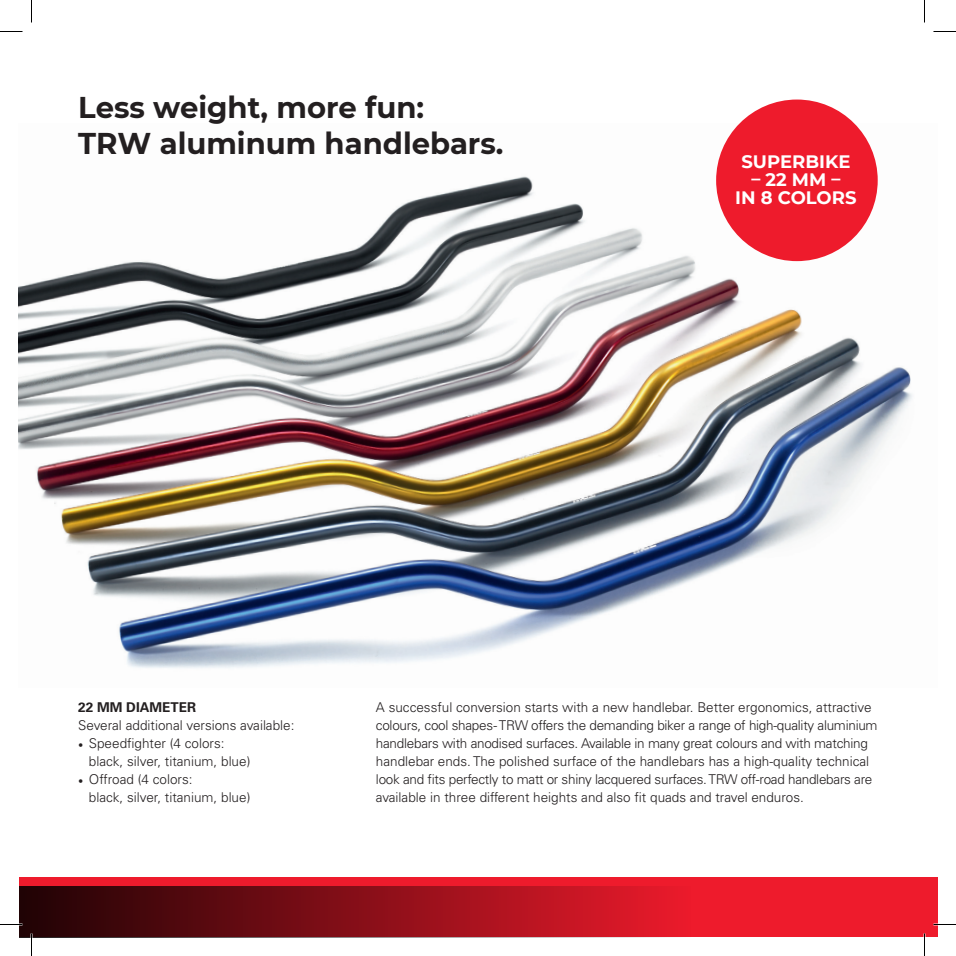
<style>
.page{position:relative;width:956px;height:956px;background:#fff}
.page>*{position:absolute;margin:0;border:0;box-sizing:border-box;transform-origin:0 0}
.t1{font:700 30px/36px "Montserrat";color:#231f20}
.t2{font:700 18px/18px "Montserrat";color:#fff;text-align:center}
.t3{font:300 13.5px/18px "Univers LT Pro 45";letter-spacing:-.02em;color:#231f20}
.t4{font:300 13.5px/18px "Univers LT Pro 45";color:#231f20}
.t5{font:700 13.5px "Univers LT Pro 65";color:#231f20}
.s1{font-family:"Minion Pro";font-weight:400}
</style>
<div class="page">
<img style="left:19px;top:123px;width:893px;height:545px">
<div style="left:19px;top:878px;width:918px;height:59px;background:#ee1b2c"></div>
<div style="left:19px;top:886px;width:672px;height:51px;background:linear-gradient(to right,#1f0204,#ec1a2b)"></div>
<div style="left:716px;top:100px;width:162px;height:161px;background:#ee1b2c;border-radius:50%"></div>
<hr style="left:0;top:923px;width:22px;height:2px;background:#fff">
<hr style="left:933px;top:923px;width:23px;height:2px;background:#fff">
<hr style="left:923px;top:933px;width:2px;height:23px;background:#fff">
<svg style="left:0;top:31px;width:22px;height:1px"></svg>
<svg style="left:933px;top:31px;width:23px;height:1px"></svg>
<svg style="left:0;top:924px;width:22px;height:1px"></svg>
<svg style="left:933px;top:924px;width:23px;height:1px"></svg>
<svg style="left:31px;top:0;width:1px;height:23px"></svg>
<svg style="left:31px;top:933px;width:1px;height:23px"></svg>
<svg style="left:924px;top:0;width:1px;height:23px"></svg>
<svg style="left:924px;top:933px;width:1px;height:23px"></svg>
<h1 class="t1" style="left:78px;top:87px;width:427px">Less weight, more fun:<br>TRW aluminum handlebars.</h1>
<h2 class="t2" style="left:741px;top:152px;width:111px">SUPERBIKE</h2>
<h2 class="t2" style="left:735px;top:170px;width:123px">– 22 MM –<br>IN 8 COLORS</h2>
<p class="t5" style="left:78px;top:697px;width:119px">22 MM DIAMETER</p>
<p class="t4" style="left:78px;top:715px;width:218px">Several additional versions available:</p>
<p class="t4" style="left:89px;top:733px;width:163px;text-indent:-11px"><span class="s1">•</span> Speedfighter (4 colors: black, silver, titanium, blue)</p>
<p class="t4" style="left:89px;top:769px;width:163px;text-indent:-11px"><span class="s1">•</span> Offroad (4 colors:<br>black, silver, titanium, blue)</p>
<p class="t3" style="left:376px;top:697px;width:503px">A successful conversion starts with a new handlebar. Better ergonomics, attractive colours, cool shapes - TRW offers the demanding biker a range of high-quality aluminium handlebars with anodised surfaces. Available in many great colours and with matching handlebar ends. The polished surface of the handlebars has a high-quality technical look and fits perfectly to matt or shiny lacquered surfaces. TRW off-road handlebars are available in three different heights and also fit quads and travel enduros.</p>
</div>
